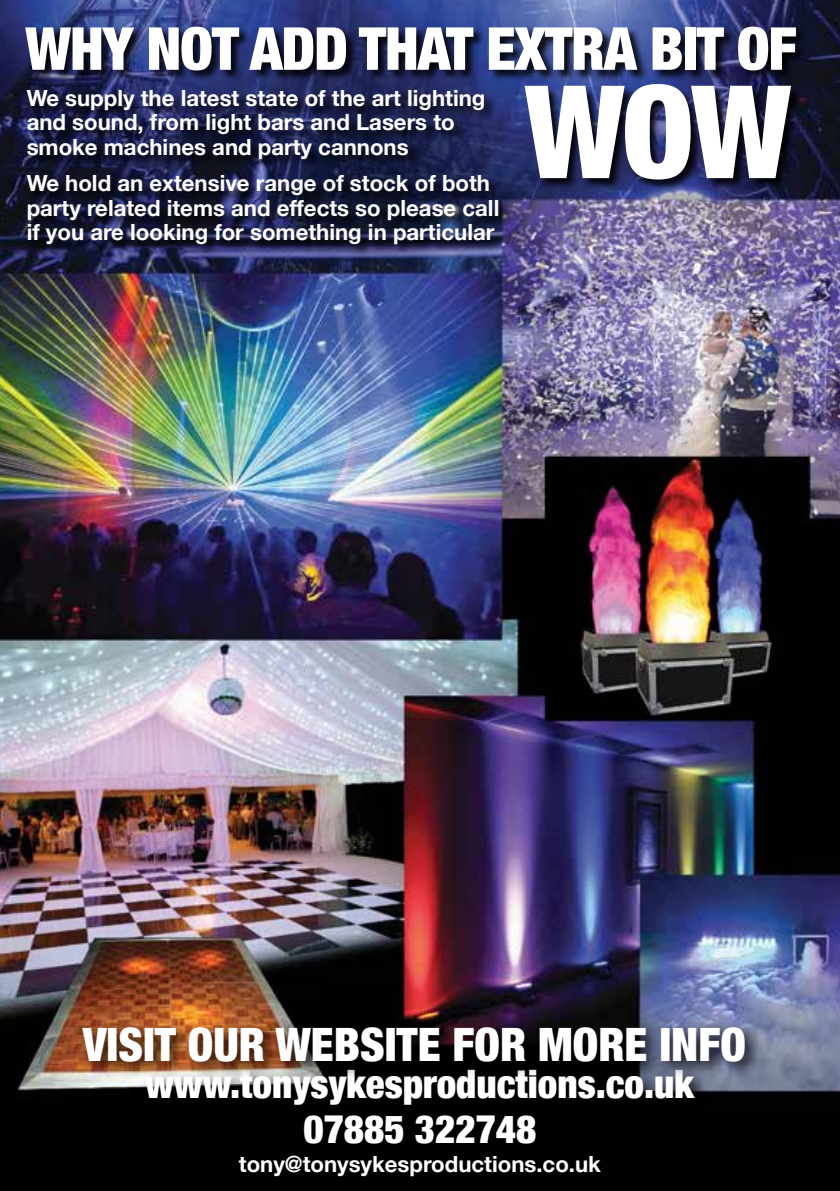
<style>
.page{position:relative;width:840px;height:1191px;background:#fff}
.page>*{position:absolute;margin:0;border:0;box-sizing:border-box;transform-origin:0 0}
.t1{font:900 condensed 129.2px "Helvetica Neue";color:#fff}
.t2{font:900 condensed 59.4px "Helvetica Neue";letter-spacing:-.02em;color:#fff}
.t3{font:900 condensed 46px "Helvetica Neue";color:#fff}
.t4{font:900 condensed 39.2px "Helvetica Neue";color:#fff}
.t5{font:700 22.2px/24.6px "Helvetica Neue";color:#fff}
</style>
<div class="page">
<img style="left:0;top:0;width:839px;height:1191px">
<div style="left:133px;top:1099px;width:584px;height:36px;background:#000"></div>
<img style="left:71px;top:1009px;width:709px;height:90px">
<img style="left:22px;top:16px;width:788px;height:90px">
<img style="left:521px;top:64px;width:284px;height:175px">
<img style="left:24px;top:83px;width:505px;height:196px">
<h2 class="t2" style="left:25px;top:0;width:772px">WHY NOT ADD THAT EXTRA BIT OF</h2>
<h1 class="t1" style="left:524px;top:26px;width:268px">WOW</h1>
<p class="t5" style="left:27px;top:86px;width:460px">We supply the latest state of the art lighting and sound, from light bars and Lasers to smoke machines and party cannons</p>
<p class="t5" style="left:27px;top:171px;width:474px">We hold an extensive range of stock of both party related items and effects so please call if you are looking for something in particular</p>
<h3 class="t3" style="left:83px;top:1006px;width:664px">VISIT OUR WEBSITE FOR MORE INFO</h3>
<h3 class="t4" style="left:145px;top:1051px;width:550px">www.tonysykesproductions.co.uk</h3>
<h3 class="t4" style="left:303px;top:1097px;width:234px">07885 322748</h3>
<p class="t5" style="left:239px;top:1152px;width:363px">tony@tonysykesproductions.co.uk</p>
</div>
